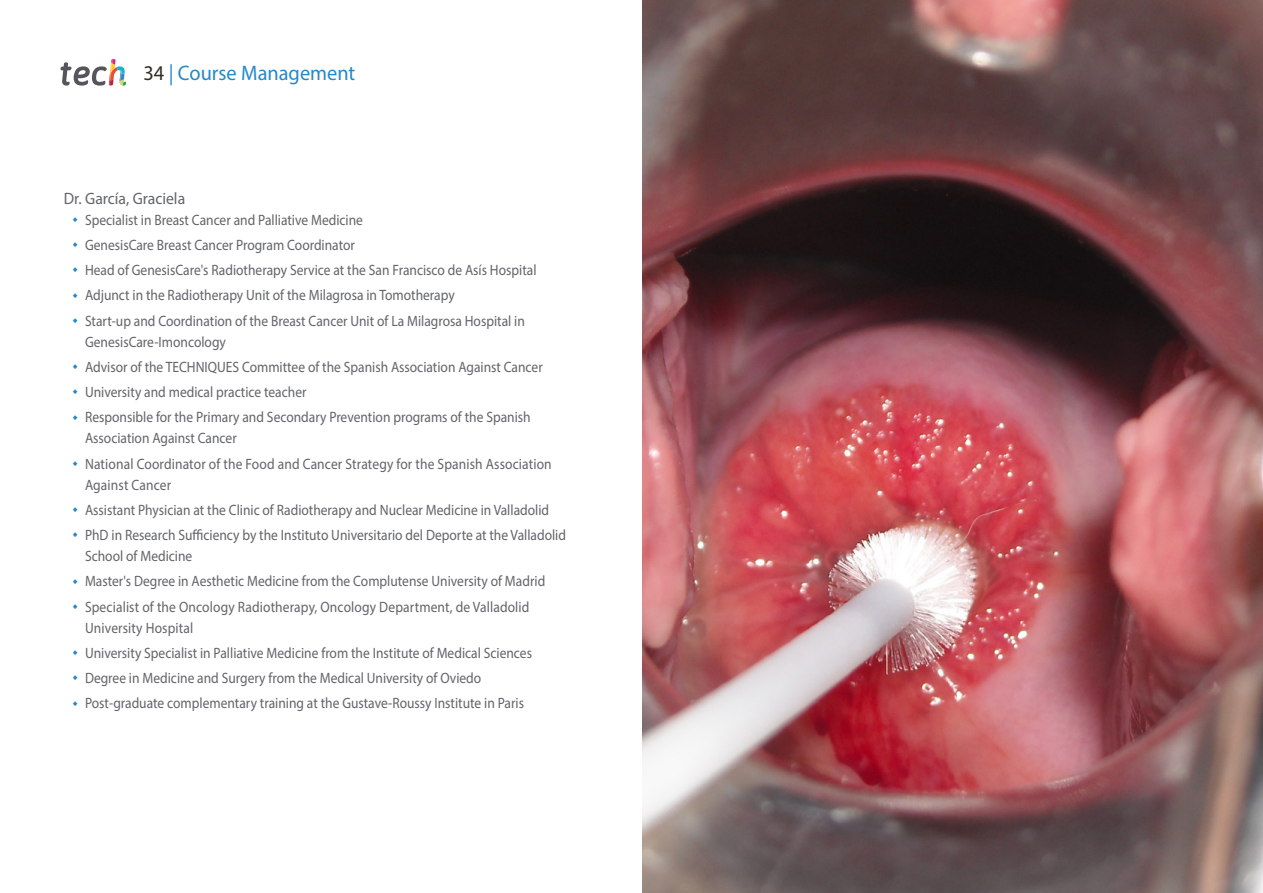
<style>
.page{position:relative;width:1263px;height:893px;background:#fff}
.page>*{position:absolute;margin:0;border:0;box-sizing:border-box;transform-origin:0 0}
.t1{font:21px "Myriad Pro";color:#2488c9}
.t2{font:16.5px "Myriad Pro";color:#61646a;scale:.95 1}
.t3{font:15px/25.2px "Myriad Pro";color:#61646a;scale:.9 1}
.s1{color:#312e20}
</style>
<div class="page">
<svg style="left:61px;top:59px;width:65px;height:27px"></svg>
<img style="left:642px;top:0;width:621px;height:893px">
<h1 class="t1" style="left:144px;top:60px;width:213px"><span class="s1">34</span> | Course Management</h1>
<p class="t2" style="left:64px;top:188px;width:129px">Dr. García, Graciela</p>
<p class="t3" style="left:85px;top:207px;width:503px">Specialist in Breast Cancer and Palliative Medicine<br>GenesisCare Breast Cancer Program Coordinator<br>Head of GenesisCare's Radiotherapy Service at the San Francisco de Asís Hospital Adjunct in the Radiotherapy Unit of the Milagrosa in Tomotherapy<br>Start-up and Coordination of the Breast Cancer Unit of La Milagrosa Hospital in</p>
<p class="t3" style="left:85px;top:329px;width:510px">GenesisCare-Imoncology<br>Advisor of the TECHNIQUES Committee of the Spanish Association Against Cancer University and medical practice teacher<br>Responsible for the Primary and Secondary Prevention programs of the Spanish</p>
<p class="t3" style="left:85px;top:425px;width:520px">Association Against Cancer<br>National Coordinator of the Food and Cancer Strategy for the Spanish Association</p>
<p class="t3" style="left:85px;top:472px;width:536px">Against Cancer<br>Assistant Physician at the Clinic of Radiotherapy and Nuclear Medicine in Valladolid<br>PhD in Research Sufficiency by the Instituto Universitario del Deporte at the Valladolid</p>
<p class="t3" style="left:85px;top:543px;width:513px">School of Medicine<br>Master's Degree in Aesthetic Medicine from the Complutense University of Madrid<br>Specialist of the Oncology Radiotherapy, Oncology Department, de Valladolid</p>
<p class="t3" style="left:85px;top:615px;width:498px">University Hospital<br>University Specialist in Palliative Medicine from the Institute of Medical Sciences Degree in Medicine and Surgery from the Medical University of Oviedo Post-graduate complementary training at the Gustave-Roussy Institute in Paris</p>
</div>
